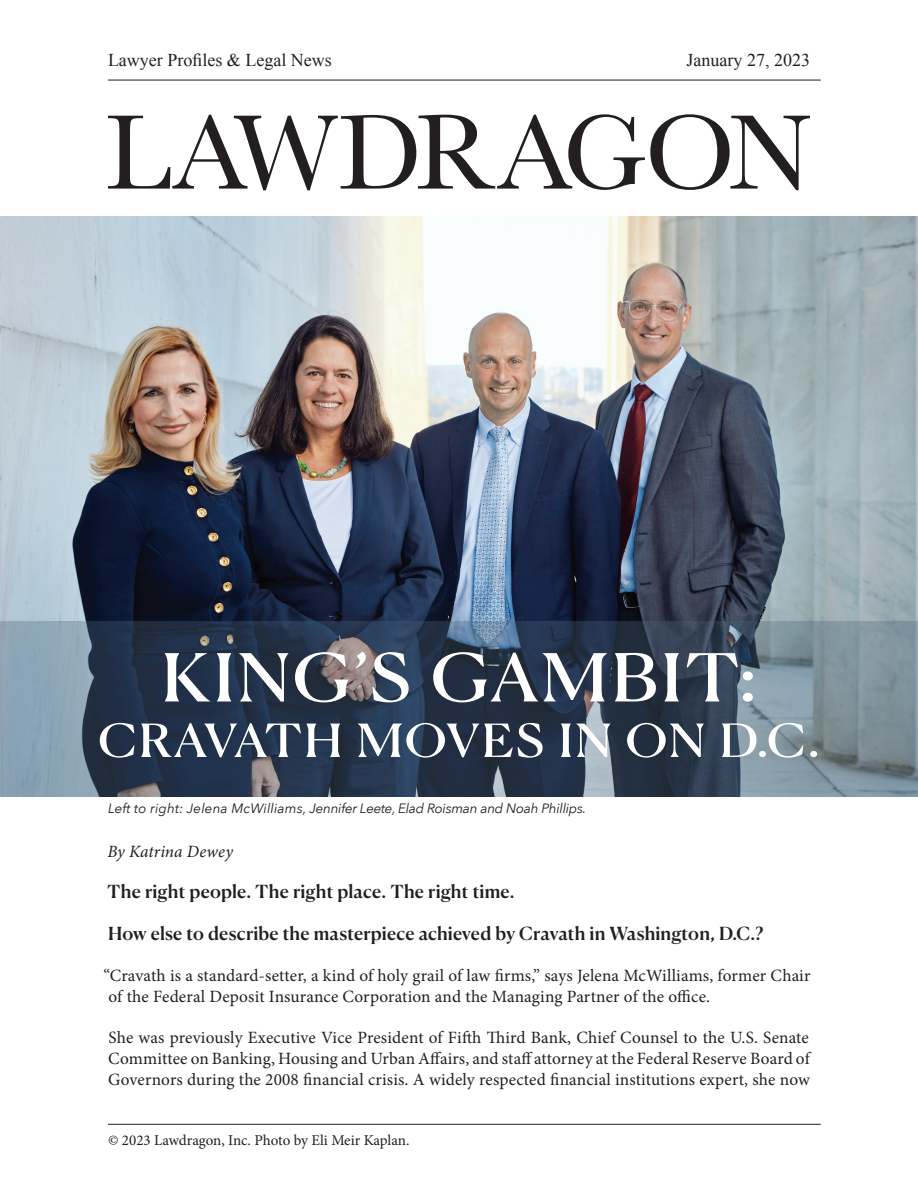
<style>
.page{position:relative;width:918px;height:1188px;background:#fff}
.page>*{position:absolute;margin:0;border:0;box-sizing:border-box;transform-origin:0 0}
.H2_Avenir_Next_bold{font:66px "Canela Deck";letter-spacing:.03em;color:#fff;scale:1.12 1}
.H2_Avenir_Next_bold-2{font:45.6px "Canela Deck";letter-spacing:.025em;color:#fff;scale:1.13 1}
.P-_body_text{font:500 18px "Canela Deck";letter-spacing:.005em;color:#231f20}
.t1{font:18px "Times New Roman";color:#231f20}
.P-_body_text-2{font:17.25px/21px "Minion Pro";letter-spacing:.005em;color:#231f20}
.P-_body_text-3{font:italic 17.25px "Minion Pro";letter-spacing:.005em;color:#231f20}
.t2{font:15px "Minion Pro";letter-spacing:-.005em;color:#231f20}
.H2_Avenir_Next_bold-3{font:italic 13.5px "Avenir Next";letter-spacing:-.02em;color:#231f20}
</style>
<div class="page">
<svg style="left:108px;top:114px;width:702px;height:76px"></svg>
<hr style="left:108px;top:80px;width:713px;height:1px;background:#231f20">
<hr style="left:108px;top:1124px;width:713px;height:1px;background:#231f20">
<img style="left:0;top:216px;width:918px;height:405px">
<svg style="left:0;top:621px;width:918px;height:175px;background:#465567"></svg>
<p class="t1" style="left:108px;top:48px;width:225px">Lawyer Profiles &amp; Legal News</p>
<p class="t1" style="left:687px;top:48px;width:125px">January 27, 2023</p>
<h2 class="H2_Avenir_Next_bold" style="left:161px;top:622px;width:534px">KING’S GAMBIT:</h2>
<h2 class="H2_Avenir_Next_bold-2" style="left:98px;top:702px;width:640px">CRAVATH MOVES IN ON D.C.</h2>
<h2 class="H2_Avenir_Next_bold-3" style="left:108px;top:797px;width:480px">Left to right: Jelena McWilliams, Jennifer Leete, Elad Roisman and Noah Phillips.</h2>
<p class="P-_body_text-3" style="left:108px;top:840px;width:127px">By Katrina Dewey</p>
<p class="P-_body_text" style="left:107px;top:877px;width:409px">The right people. The right place. The right time.</p>
<p class="P-_body_text" style="left:108px;top:918px;width:657px">How else to describe the masterpiece achieved by Cravath in Washington, D.C.?</p>
<p class="P-_body_text-2" style="left:109px;top:965px;width:703px;text-indent:-5px">“Cravath is a standard-setter, a kind of holy grail of law firms,” says Jelena McWilliams, former Chair of the Federal Deposit Insurance Corporation and the Managing Partner of the office.</p>
<p class="P-_body_text-2" style="left:108px;top:1027px;width:703px;text-align:justify">She was previously Executive Vice President of Fifth Third Bank, Chief Counsel to the U.S. Senate Committee on Banking, Housing and Urban Affairs, and staff attorney at the Federal Reserve Board of Governors during the 2008 financial crisis. A widely respected financial institutions expert, she now</p>
<p class="t2" style="left:108px;top:1130px;width:303px">© 2023 Lawdragon, Inc. Photo by Eli Meir Kaplan.</p>
</div>
